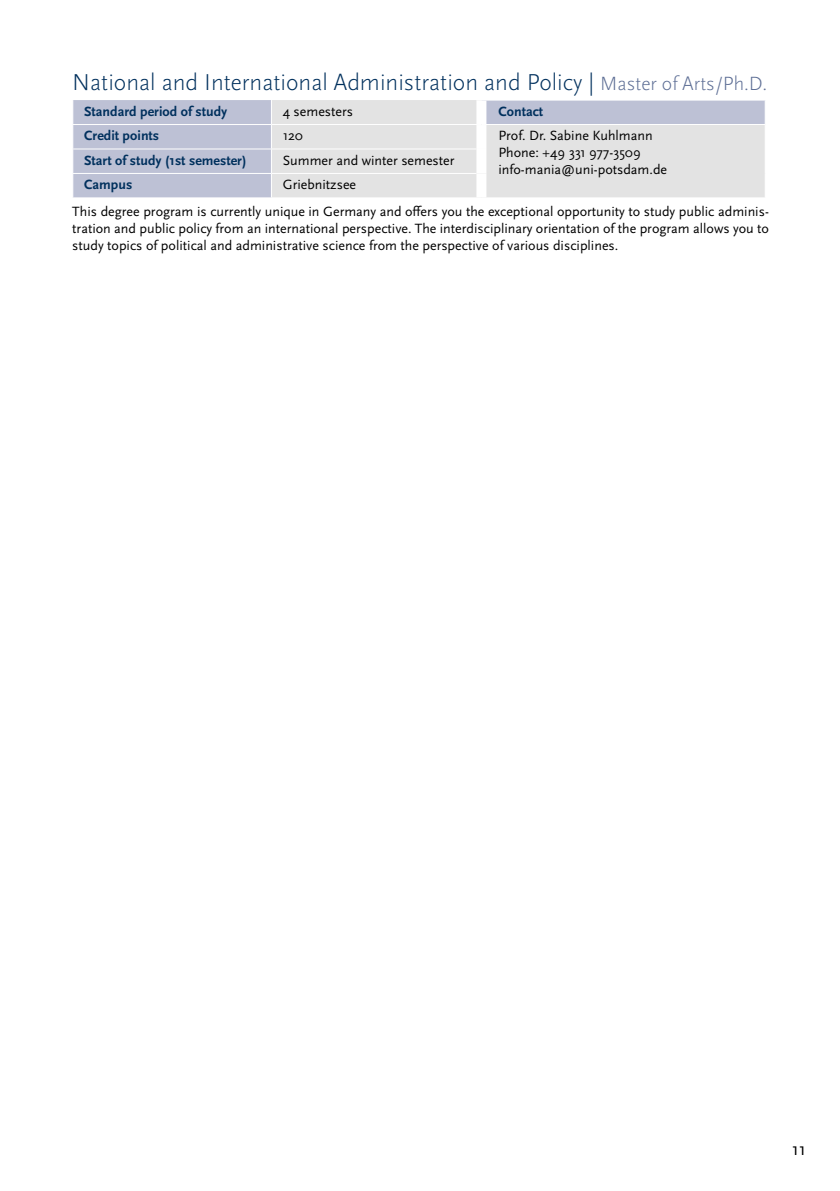
<style>
.page{position:relative;width:840px;height:1191px;background:#fff}
.page>*{position:absolute;margin:0;border:0;box-sizing:border-box;transform-origin:0 0}
.t1{font:300 24px "Scala Sans Pro";color:#00305d}
.t2{font:18px "Scala Sans Pro";color:#000}
.t3{font:14px/16.8px "Scala Sans Pro";color:#000;text-align:justify}
.t4{font:700 14px "Scala Sans Pro";color:#00305d}
.s1{font-size:20px;color:#5d6e95}
</style>
<div class="page">
<div style="left:73px;top:100px;width:198px;height:97px;background:#bdc1d5"></div>
<svg style="left:272px;top:100px;width:492px;height:97px;background:#dddee1"></svg>
<hr style="left:476px;top:100px;width:289px;height:1px;background:#fff">
<hr style="left:72px;top:124px;width:199px;height:1px;background:#fff">
<hr style="left:481px;top:124px;width:284px;height:1px;background:#fff">
<hr style="left:72px;top:148px;width:199px;height:1px;background:#fff">
<hr style="left:72px;top:173px;width:199px;height:1px;background:#fff">
<svg style="left:764px;top:101px;width:1px;height:96px"></svg>
<hr style="left:271px;top:124px;width:210px;height:1px;background:#fff">
<hr style="left:271px;top:148px;width:205px;height:1px;background:#fff">
<hr style="left:271px;top:173px;width:205px;height:1px;background:#fff">
<div style="left:476px;top:101px;width:10px;height:23px;background:#fff"></div>
<div style="left:476px;top:125px;width:10px;height:24px;background:#fff"></div>
<div style="left:476px;top:149px;width:10px;height:24px;background:#fff"></div>
<div style="left:476px;top:173px;width:10px;height:24px;background:#fff"></div>
<h1 class="t1" style="left:72px;top:68px;width:696px">National and International Administration and Policy | <span class="s1">Master of Arts/Ph.D.</span></h1>
<p class="t4" style="left:84px;top:103px;width:145px">Standard period of study</p>
<p class="t3" style="left:282px;top:103px;width:72px">4 semesters</p>
<p class="t4" style="left:498px;top:103px;width:46px">Contact</p>
<p class="t4" style="left:84px;top:128px;width:77px">Credit points</p>
<p class="t3" style="left:282px;top:128px;width:22px">120</p>
<p class="t3" style="left:498px;top:128px;width:170px;text-align:left">Prof. Dr. Sabine Kuhlmann<br>Phone: +49 331 977-3509 info-mania@uni-potsdam.de</p>
<p class="t4" style="left:84px;top:152px;width:164px">Start of study (1st semester)</p>
<p class="t3" style="left:282px;top:152px;width:173px">Summer and winter semester</p>
<p class="t4" style="left:84px;top:177px;width:50px">Campus</p>
<p class="t3" style="left:282px;top:176px;width:75px">Griebnitzsee</p>
<p class="t3" style="left:72px;top:203px;width:697px">This degree program is currently unique in Germany and offers you the exceptional opportunity to study public adminis&shy;tration and public policy from an international perspective. The interdisciplinary orientation of the program allows you to study topics of political and administrative science from the perspective of various disciplines.</p>
<p class="t2" style="left:791px;top:1139px;width:16px">11</p>
</div>
